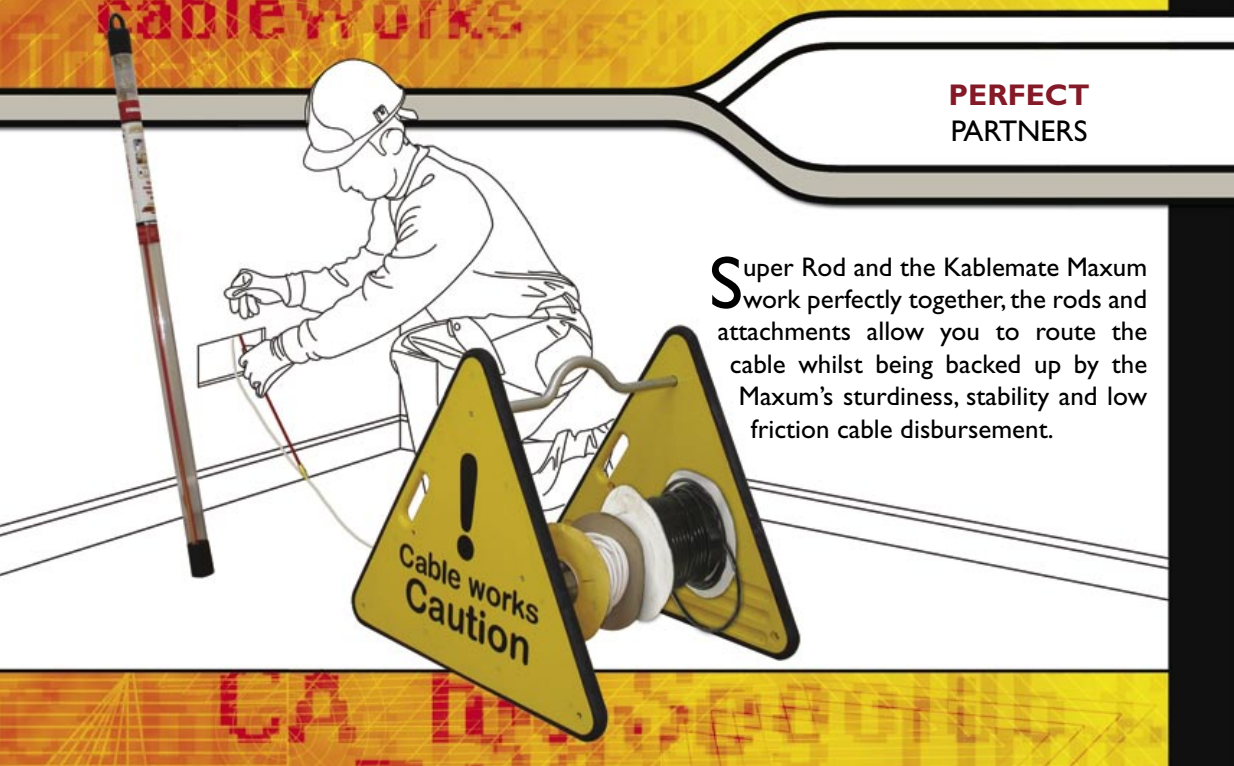
<style>
.page{position:relative;width:1234px;height:766px;background:#fff}
.page>*{position:absolute;margin:0;border:0;box-sizing:border-box;transform-origin:0 0}
.t1{font:74.4px "Gill Sans";color:#000}
.t2{font:30px "Gill Sans";color:#000}
.t3{font:700 30px "Gill Sans";color:#841a27}
.t4{font:27px "Gill Sans";color:#000}
</style>
<div class="page">
<img style="left:0;top:0;width:1233px;height:765px">
<p class="t3" style="left:948px;top:77px;width:142px">PERFECT</p>
<p class="t2" style="left:950px;top:113px;width:138px">PARTNERS</p>
<p class="t1" style="left:708px;top:240px;width:36px">S</p>
<p class="t4" style="left:743px;top:251px;width:405px">uper Rod and the Kablemate Maxum</p>
<p class="t4" style="left:743px;top:283px;width:405px">work perfectly together, the rods and</p>
<p class="t4" style="left:717px;top:316px;width:431px">attachments allow you to route the</p>
<p class="t4" style="left:729px;top:348px;width:418px">cable whilst being backed up by the</p>
<p class="t4" style="left:738px;top:380px;width:409px">Maxum’s sturdiness, stability and low</p>
<p class="t4" style="left:750px;top:413px;width:304px">friction cable disbursement.</p>
</div>
